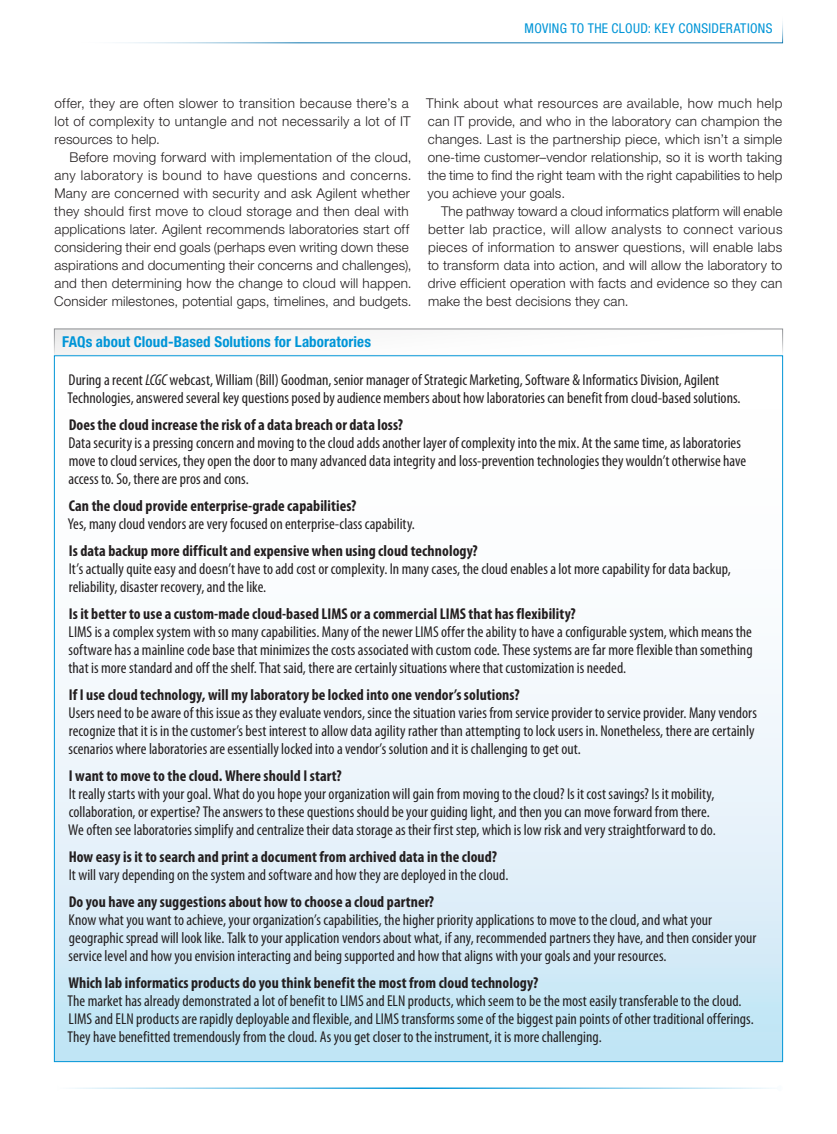
<style>
.page{position:relative;width:837px;height:1134px;background:#fff}
.page>*{position:absolute;margin:0;border:0;box-sizing:border-box;transform-origin:0 0}
.sidebartext{font:condensed 15.75px/18px "Myriad Pro";color:#231f20}
.sidebar_question{font:700 condensed 15.75px "Myriad Pro";letter-spacing:.005em;color:#231f20}
.sidebarsubhead{font:condensed 15.75px/18px "Myriad Pro";color:#231f20}
.figure_caption{font:700 condensed 15px "Helvetica Neue LT Std";letter-spacing:.005em;color:#0095d7}
.text{font:300 13.5px/18px "Helvetica Neue LT Std";letter-spacing:.015em;color:#231f20}
.t1{font:condensed 13.5px "Helvetica Neue LT Std";letter-spacing:.025em;color:#0095d7}
.s1{font-style:italic}
</style>
<div class="page">
<hr style="left:57px;top:1087px;width:723px;height:2px;background:#0095d7">
<svg style="left:119px;top:21px;width:664px;height:23px"></svg>
<div style="left:54px;top:329px;width:729px;height:26px;background:#fafafa"></div>
<div style="left:54px;top:329px;width:729px;height:26px;border:1px solid #939598"></div>
<div style="left:54px;top:356px;width:729px;height:706px;background:linear-gradient(to bottom,#fff,#cce8f6)"></div>
<p class="t1" style="left:525px;top:20px;width:249px">MOVING TO THE CLOUD: KEY CONSIDERATIONS</p>
<p class="text" style="left:54px;top:94px;width:358px">offer, they are often slower to transition because there’s a lot of complexity to untangle and not necessarily a lot of IT resources to help.</p>
<p class="text" style="left:54px;top:148px;width:359px;text-indent:15px">Before moving forward with implementation of the cloud, any laboratory is bound to have questions and concerns.<br>Many are concerned with security and ask Agilent whether they should first move to cloud storage and then deal with applications later. Agilent recommends laboratories start off considering their end goals (perhaps even writing down these aspirations and documenting their concerns and challenges), and then determining how the change to cloud will happen.<br>Consider milestones, potential gaps, timelines, and budgets.</p>
<p class="text" style="left:426px;top:94px;width:358px;text-align:justify">Think about what resources are available, how much help can IT provide, and who in the laboratory can champion the changes. Last is the partnership piece, which isn’t a simple one-time customer–vendor relationship, so it is worth taking the time to find the right team with the right capabilities to help you achieve your goals.</p>
<p class="text" style="left:428px;top:202px;width:356px;text-align:justify;text-indent:13px">The pathway toward a cloud informatics platform will enable better lab practice, will allow analysts to connect various pieces of information to answer questions, will enable labs to transform data into action, and will allow the laboratory to drive efficient operation with facts and evidence so they can make the best decisions they can.</p>
<p class="figure_caption" style="left:62px;top:332px;width:310px">FAQs about Cloud-Based Solutions for Laboratories</p>
<p class="sidebartext" style="left:68px;top:370px;width:675px">During a recent <span class="s1">LCGC</span> webcast, William (Bill) Goodman, senior manager of Strategic Marketing, Software &amp; Informatics Division, Agilent<br>Technologies, answered several key questions posed by audience members about how laboratories can benefit from cloud-based solutions.</p>
<p class="sidebar_question" style="left:69px;top:415px;width:336px">Does the cloud increase the risk of a data breach or data loss?</p>
<p class="sidebartext" style="left:69px;top:433px;width:679px">Data security is a pressing concern and moving to the cloud adds another layer of complexity into the mix. At the same time, as laboratories move to cloud services, they open the door to many advanced data integrity and loss-prevention technologies they wouldn’t otherwise have access to. So, there are pros and cons.</p>
<p class="sidebar_question" style="left:69px;top:496px;width:289px">Can the cloud provide enterprise-grade capabilities?</p>
<p class="sidebartext" style="left:68px;top:514px;width:349px">Yes, many cloud vendors are very focused on enterprise-class capability.</p>
<p class="sidebar_question" style="left:69px;top:541px;width:411px">Is data backup more difficult and expensive when using cloud technology?</p>
<p class="sidebartext" style="left:69px;top:559px;width:664px">It’s actually quite easy and doesn’t have to add cost or complexity. In many cases, the cloud enables a lot more capability for data backup, reliability, disaster recovery, and the like.</p>
<p class="sidebar_question" style="left:69px;top:604px;width:509px">Is it better to use a custom-made cloud-based LIMS or a commercial LIMS that has flexibility?</p>
<p class="sidebartext" style="left:69px;top:622px;width:686px;text-align:justify">LIMS is a complex system with so many capabilities. Many of the newer LIMS offer the ability to have a configurable system, which means the software has a mainline code base that minimizes the costs associated with custom code. These systems are far more flexible than something that is more standard and off the shelf. That said, there are certainly situations where that customization is needed.</p>
<p class="sidebar_question" style="left:69px;top:685px;width:452px">If I use cloud technology, will my laboratory be locked into one vendor’s solutions?</p>
<p class="sidebartext" style="left:69px;top:703px;width:690px">Users need to be aware of this issue as they evaluate vendors, since the situation varies from service provider to service provider. Many vendors recognize that it is in the customer’s best interest to allow data agility rather than attempting to lock users in. Nonetheless, there are certainly scenarios where laboratories are essentially locked into a vendor’s solution and it is challenging to get out.</p>
<p class="sidebar_question" style="left:69px;top:766px;width:274px">I want to move to the cloud. Where should I start?</p>
<p class="sidebartext" style="left:69px;top:784px;width:647px">It really starts with your goal. What do you hope your organization will gain from moving to the cloud? Is it cost savings? Is it mobility, collaboration, or expertise? The answers to these questions should be your guiding light, and then you can move forward from there.</p>
<p class="sidebartext" style="left:68px;top:820px;width:649px">We often see laboratories simplify and centralize their data storage as their first step, which is low risk and very straightforward to do.</p>
<p class="sidebar_question" style="left:69px;top:847px;width:430px">How easy is it to search and print a document from archived data in the cloud?</p>
<p class="sidebartext" style="left:69px;top:865px;width:441px">It will vary depending on the system and software and how they are deployed in the cloud.</p>
<p class="sidebar_question" style="left:69px;top:892px;width:367px">Do you have any suggestions about how to choose a cloud partner?</p>
<p class="sidebarsubhead" style="left:69px;top:910px;width:689px">Know what you want to achieve, your organization’s capabilities, the higher priority applications to move to the cloud, and what your geographic spread will look like. Talk to your application vendors about what, if any, recommended partners they have, and then consider your service level and how you envision interacting and being supported and how that aligns with your goals and your resources.</p>
<p class="sidebar_question" style="left:68px;top:973px;width:471px">Which lab informatics products do you think benefit the most from cloud technology?</p>
<p class="sidebartext" style="left:68px;top:991px;width:688px">The market has already demonstrated a lot of benefit to LIMS and ELN products, which seem to be the most easily transferable to the cloud.<br>LIMS and ELN products are rapidly deployable and flexible, and LIMS transforms some of the biggest pain points of other traditional offerings.<br>They have benefitted tremendously from the cloud. As you get closer to the instrument, it is more challenging.</p>
</div>
